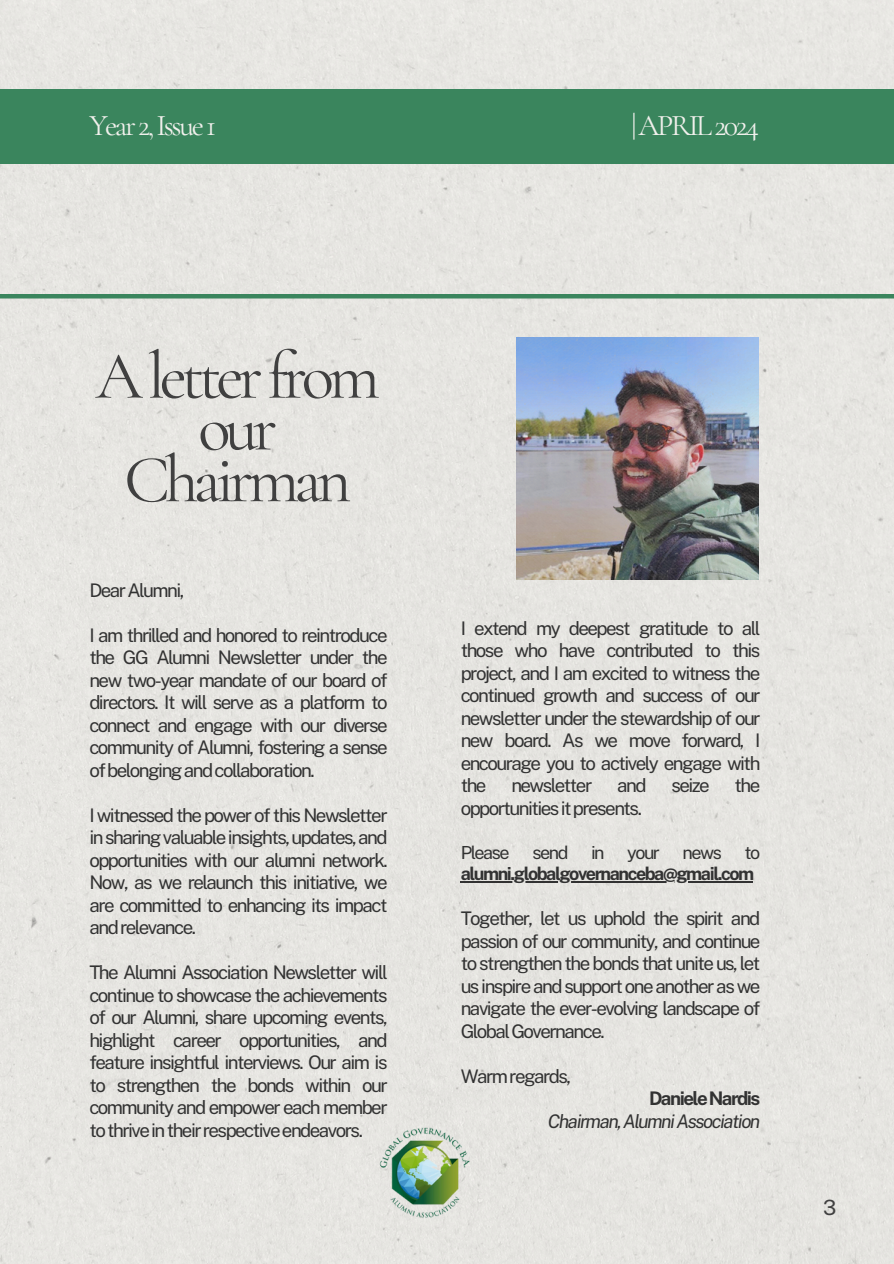
<style>
.page{position:relative;width:894px;height:1264px;background:#fff}
.page>*{position:absolute;margin:0;border:0;box-sizing:border-box;transform-origin:0 0}
.t1{font:67.5px/51.8px "Cormorant Garamond";letter-spacing:-.08em;color:#404040;text-align:center}
.t2{font:30px "Cormorant Garamond";letter-spacing:-.08em;color:#f1f0ec}
.t3{font:21px "Public Sans";color:#404040}
.t4{font:18.75px/22.5px "Public Sans";letter-spacing:-.08em;color:#323232;text-align:justify}
.t5{font:italic 18.75px "Public Sans";letter-spacing:-.08em;color:#323232}
.t6{font:700 18.75px "Public Sans";letter-spacing:-.08em;color:#323232}
.t7{font:700 18px "Public Sans";letter-spacing:-.08em;color:#323232}
.t8{font:18px "Public Sans";letter-spacing:-.08em;color:#323232}
</style>
<div class="page">
<div style="left:0;top:0;width:893px;height:1263px;background:#e6e5e1"></div>
<hr style="left:0;top:294px;width:893px;height:4px;background:#3a855d">
<img style="left:516px;top:337px;width:242px;height:242px">
<hr style="left:460px;top:881px;width:292px;height:1px;background:#323232">
<div style="left:0;top:89px;width:893px;height:74px;background:#3a855d"></div>
<img style="left:363px;top:1108px;width:130px;height:131px">
<p class="t2" style="left:89px;top:108px;width:128px">Year2,Issue1</p>
<p class="t2" style="left:631px;top:108px;width:129px">|APRIL2024</p>
<h3 class="t1" style="left:95px;top:350px;width:286px">Aletterfrom our<br>Chairman</h3>
<h2 class="t4" style="left:89px;top:578px;width:96px">DearAlumni,</h2>
<h1 class="t4" style="left:89px;top:623px;width:300px">I am thrilled and honored to reintroduce the GG Alumni Newsletter under the new two-year mandate of our board of directors. It will serve as a platform to connect and engage with our diverse community of Alumni, fostering a sense ofbelongingandcollaboration.</h1>
<p class="t4" style="left:89px;top:803px;width:300px">I witnessed the power of this Newsletter in sharing valuable insights, updates, and opportunities with our alumni network.<br>Now, as we relaunch this initiative, we are committed to enhancing its impact andrelevance.</p>
<p class="t4" style="left:89px;top:961px;width:300px">The Alumni Association Newsletter will continue to showcase the achievements of our Alumni, share upcoming events, highlight career opportunities, and feature insightful interviews. Our aim is to strengthen the bonds within our community and empower each member tothriveintheirrespectiveendeavors.</p>
<p class="t4" style="left:460px;top:617px;width:301px">I extend my deepest gratitude to all those who have contributed to this project, and I am excited to witness the continued growth and success of our newsletter under the stewardship of our new board. As we move forward, I encourage you to actively engage with the</p>
<p class="t4" style="left:511px;top:774px;width:82px">newsletter</p>
<p class="t4" style="left:617px;top:774px;width:31px">and</p>
<p class="t4" style="left:671px;top:774px;width:40px">seize</p>
<p class="t4" style="left:734px;top:774px;width:27px">the</p>
<p class="t4" style="left:460px;top:797px;width:183px">opportunitiesitpresents.</p>
<p class="t8" style="left:460px;top:841px;width:51px">Please</p>
<p class="t8" style="left:532px;top:841px;width:38px">send</p>
<p class="t8" style="left:591px;top:841px;width:15px">in</p>
<p class="t8" style="left:627px;top:841px;width:34px">your</p>
<p class="t8" style="left:682px;top:841px;width:41px">news</p>
<p class="t8" style="left:744px;top:841px;width:17px">to</p>
<p class="t7" style="left:460px;top:863px;width:295px">alumni.globalgovernanceba@gmail.com</p>
<p class="t4" style="left:460px;top:907px;width:301px">Together, let us uphold the spirit and passion of our community, and continue</p>
<p class="t4" style="left:460px;top:952px;width:301px">to strengthen the bonds that unite us, let us inspire and support one another as we navigate the ever-evolving landscape of GlobalGovernance.</p>
<p class="t4" style="left:460px;top:1064px;width:112px">Warmregards,</p>
<p class="t6" style="left:648px;top:1087px;width:113px">DanieleNardis</p>
<p class="t5" style="left:547px;top:1110px;width:214px">Chairman,AlumniAssociation</p>
<h2 class="t3" style="left:822px;top:1194px;width:15px">3</h2>
</div>
